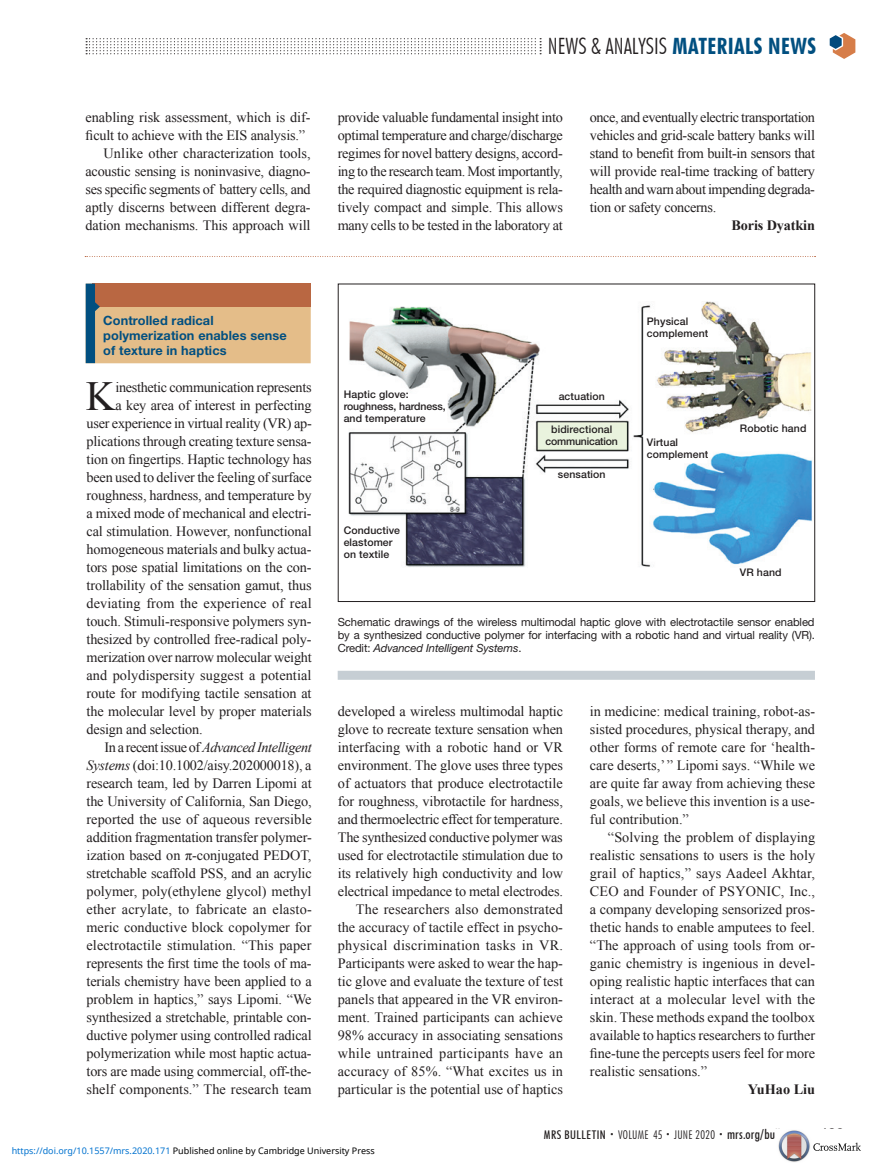
<style>
.page{position:relative;width:878px;height:1175px;background:#fff}
.page>*{position:absolute;margin:0;border:0;box-sizing:border-box;transform-origin:0 0}
.t1{font:41.4px "Times New Roman";color:#231f20}
.t2{font:300 condensed 22.5px "Futura BT";color:#231f20}
.t3{font:15px "Helvetica Neue LT Std";color:#231f20}
.t4{font:14.25px/18px "Times New Roman";letter-spacing:-.01em;color:#231f20;text-align:justify}
.t5{font:14.25px "Times New Roman";letter-spacing:.01em;color:#231f20}
.t6{font:italic 14.25px "Times New Roman";letter-spacing:-.03em;color:#231f20}
.t7{font:14.25px "Times New Roman";letter-spacing:.015em;color:#231f20}
.t8{font:700 14.25px "Times New Roman";letter-spacing:-.01em;color:#231f20}
.t9{font:700 12.75px/15px "Helvetica Neue LT Std";letter-spacing:.01em;color:#014f80}
.t10{font:300 condensed 12px "Futura BT";letter-spacing:.025em;color:#231f20}
.t11{font:11.25px/12.8px "Helvetica Neue LT Std";letter-spacing:-.01em;color:#231f20;text-align:justify}
.t12{font:500 10.5px/12px "Helvetica Neue LT Std";letter-spacing:.01em;color:#231f20}
.t13{font:500 10.5px/12px "Helvetica Neue LT Std";letter-spacing:-.015em;color:#231f20;text-align:center}
.t14{font:9px "Noto Sans";color:#000}
.s1{font-weight:700;color:#014f80}
.s2{font-style:normal}
.s3{font-style:italic}
.s4{font-weight:500}
.s5{font-size:7.5px}
.s6{font-weight:500;font-size:13.5px}
.s7{color:#0172cf}
</style>
<div class="page">
<svg style="left:86px;top:38px;width:455px;height:16px"></svg>
<svg style="left:829px;top:33px;width:26px;height:26px"></svg>
<div style="left:85px;top:284px;width:226px;height:79px;background:#e4bd89"></div>
<div style="left:92px;top:284px;width:219px;height:23px;background:#b96742"></div>
<svg style="left:86px;top:284px;width:14px;height:79px"></svg>
<div style="left:338px;top:670px;width:476px;height:10px;background:#c6ced4"></div>
<img style="left:348px;top:302px;width:465px;height:265px">
<div style="left:338px;top:284px;width:477px;height:318px;border:1px solid #231f20"></div>
<svg style="left:85px;top:256px;width:730px;height:1px"></svg>
<img style="left:778px;top:1130px;width:83px;height:32px">
<p class="t4" style="left:86px;top:108px;width:226px">enabling risk assessment, which is dif-</p>
<p class="t4" style="left:86px;top:126px;width:221px">ficult to achieve with the EIS analysis.”</p>
<p class="t4" style="left:103px;top:144px;width:208px">Unlike other characterization tools,</p>
<p class="t4" style="left:86px;top:162px;width:227px">acoustic sensing is noninvasive, diagno-</p>
<p class="t4" style="left:86px;top:180px;width:227px">ses specific segments of battery cells, and</p>
<p class="t4" style="left:86px;top:198px;width:227px">aptly discerns between different degra-</p>
<p class="t4" style="left:86px;top:215px;width:226px">dation mechanisms. This approach will</p>
<h2 class="t2" style="left:548px;top:32px;width:269px">NEWS &amp; ANALYSIS <span class="s1">MATERIALS NEWS</span></h2>
<p class="t4" style="left:337px;top:107px;width:227px">provide valuable fundamental insight into optimal temperature and charge/discharge regimes for novel battery designs, accord&shy;ing to the research team. Most importantly, the required diagnostic equipment is rela&shy;tively compact and simple. This allows many cells to be tested in the laboratory at</p>
<p class="t4" style="left:590px;top:108px;width:227px">once, and eventually electric transportation vehicles and grid-scale battery banks will stand to benefit from built-in sensors that will provide real-time tracking of battery health and warn about impending degrada&shy;tion or safety concerns.</p>
<p class="t8" style="left:731px;top:215px;width:85px">Boris Dyatkin</p>
<p class="t9" style="left:103px;top:312px;width:185px">Controlled radical polymerization enables sense of texture in haptics</p>
<h1 class="t1" style="left:86px;top:368px;width:31px">K</h1>
<p class="t4" style="left:115px;top:378px;width:198px">inesthetic communication represents</p>
<p class="t4" style="left:115px;top:396px;width:198px">a key area of interest in perfecting</p>
<p class="t4" style="left:86px;top:414px;width:227px">user experience in virtual reality (VR) ap-</p>
<p class="t4" style="left:86px;top:432px;width:226px">plications through creating texture sensa-</p>
<p class="t4" style="left:86px;top:450px;width:227px">tion on fingertips. Haptic technology has</p>
<p class="t4" style="left:86px;top:468px;width:227px">been used to deliver the feeling of surface</p>
<p class="t4" style="left:86px;top:485px;width:227px">roughness, hardness, and temperature by</p>
<p class="t4" style="left:86px;top:503px;width:227px">a mixed mode of mechanical and electri-</p>
<p class="t4" style="left:86px;top:521px;width:227px">cal stimulation. However, nonfunctional</p>
<p class="t4" style="left:86px;top:539px;width:226px">homogeneous materials and bulky actua-</p>
<p class="t4" style="left:86px;top:557px;width:227px">tors pose spatial limitations on the con-</p>
<p class="t4" style="left:86px;top:575px;width:227px">trollability of the sensation gamut, thus</p>
<p class="t5" style="left:86px;top:593px;width:227px">deviating from the experience of real</p>
<p class="t4" style="left:86px;top:611px;width:227px">touch. Stimuli-responsive polymers syn-</p>
<p class="t4" style="left:86px;top:629px;width:227px">thesized by controlled free-radical poly-</p>
<p class="t4" style="left:86px;top:647px;width:227px">merization over narrow molecular weight</p>
<p class="t4" style="left:86px;top:665px;width:226px">and polydispersity suggest a potential</p>
<p class="t4" style="left:86px;top:683px;width:226px">route for modifying tactile sensation at</p>
<p class="t4" style="left:86px;top:701px;width:227px">the molecular level by proper materials</p>
<p class="t4" style="left:86px;top:719px;width:118px">design and selection.</p>
<p class="t6" style="left:104px;top:737px;width:209px"><span class="s2">In a recent issue of</span> Advanced Intelligent</p>
<p class="t4" style="left:86px;top:755px;width:226px"><span class="s3">Systems</span> (doi:10.1002/aisy.202000018), a</p>
<p class="t4" style="left:86px;top:773px;width:227px">research team, led by Darren Lipomi at</p>
<p class="t4" style="left:86px;top:791px;width:227px">the University of California, San Diego,</p>
<p class="t4" style="left:86px;top:809px;width:227px">reported the use of aqueous reversible</p>
<p class="t4" style="left:86px;top:827px;width:227px">addition fragmentation transfer polymer-</p>
<p class="t4" style="left:86px;top:845px;width:226px">ization based on π-conjugated PEDOT,</p>
<p class="t4" style="left:86px;top:863px;width:227px">stretchable scaffold PSS, and an acrylic</p>
<p class="t4" style="left:86px;top:881px;width:226px">polymer, poly(ethylene glycol) methyl</p>
<p class="t7" style="left:86px;top:899px;width:227px">ether acrylate, to fabricate an elasto-</p>
<p class="t4" style="left:86px;top:917px;width:226px">meric conductive block copolymer for</p>
<p class="t5" style="left:86px;top:935px;width:226px">electrotactile stimulation. “This paper</p>
<p class="t4" style="left:86px;top:953px;width:227px">represents the first time the tools of ma-</p>
<p class="t4" style="left:86px;top:971px;width:227px">terials chemistry have been applied to a</p>
<p class="t4" style="left:86px;top:989px;width:227px">problem in haptics,” says Lipomi. “We</p>
<p class="t4" style="left:86px;top:1007px;width:227px">synthesized a stretchable, printable con-</p>
<p class="t4" style="left:86px;top:1025px;width:227px">ductive polymer using controlled radical</p>
<p class="t4" style="left:86px;top:1043px;width:227px">polymerization while most haptic actua-</p>
<p class="t4" style="left:86px;top:1061px;width:227px">tors are made using commercial, off-the-</p>
<p class="t4" style="left:86px;top:1079px;width:227px">shelf components.” The research team</p>
<p class="t12" style="left:344px;top:388px;width:104px">Haptic glove: roughness, hardness, and temperature</p>
<p class="t12" style="left:344px;top:524px;width:58px">Conductive elastomer on textile</p>
<p class="t12" style="left:558px;top:390px;width:48px">actuation</p>
<p class="t13" style="left:545px;top:423px;width:74px">bidirectional communication</p>
<p class="t12" style="left:558px;top:468px;width:49px">sensation</p>
<p class="t12" style="left:646px;top:315px;width:63px">Physical complement</p>
<p class="t12" style="left:646px;top:436px;width:63px">Virtual complement</p>
<p class="t12" style="left:739px;top:422px;width:68px">Robotic hand</p>
<p class="t12" style="left:739px;top:566px;width:43px">VR hand</p>
<p class="t11" style="left:338px;top:615px;width:479px">Schematic drawings of the wireless multimodal haptic glove with electrotactile sensor enabled by a synthesized conductive polymer for interfacing with a robotic hand and virtual reality (VR).<br>Credit: <span class="s3">Advanced Intelligent Systems</span>.</p>
<p class="t4" style="left:338px;top:701px;width:227px;text-align:right">developed a wireless multimodal haptic glove to recreate texture sensation when interfacing with a robotic hand or VR environment. The glove uses three types of actuators that produce electrotactile for roughness, vibrotactile for hardness, and thermoelectric effect for temperature.<br>The synthesized conductive polymer was used for electrotactile stimulation due to its relatively high conductivity and low electrical impedance to metal electrodes.<br>The researchers also demonstrated the accuracy of tactile effect in psycho&shy;physical discrimination tasks in VR.<br>Participants were asked to wear the hap&shy;tic glove and evaluate the texture of test panels that appeared in the VR environ&shy;ment. Trained participants can achieve 98% accuracy in associating sensations while untrained participants have an accuracy of 85%. “What excites us in particular is the potential use of haptics</p>
<p class="t4" style="left:590px;top:701px;width:227px">in medicine: medical training, robot-as&shy;sisted procedures, physical therapy, and other forms of remote care for ‘health&shy;care deserts,’ ” Lipomi says. “While we are quite far away from achieving these goals, we believe this invention is a use&shy;ful contribution.”</p>
<p class="t4" style="left:590px;top:827px;width:227px;text-indent:18px">“Solving the problem of displaying realistic sensations to users is the holy grail of haptics,” says Aadeel Akhtar, CEO and Founder of PSYONIC, Inc., a company developing sensorized pros&shy;thetic hands to enable amputees to feel. “The approach of using tools from or&shy;ganic chemistry is ingenious in devel&shy;oping realistic haptic interfaces that can interact at a molecular level with the skin. These methods expand the toolbox available to haptics researchers to further fine-tune the percepts users feel for more realistic sensations.”</p>
<p class="t8" style="left:747px;top:1079px;width:69px">YuHao Liu</p>
<p class="t10" style="left:544px;top:1127px;width:254px"><span class="s4">MRS BULLETIN</span> <span class="s5">•</span> VOLUME 45 <span class="s5">•</span> JUNE 2020 <span class="s5">•</span> <span class="s6">mrs.org/bulletin</span></p>
<p class="t3" style="left:819px;top:1124px;width:27px">409</p>
<p class="t14" style="left:12px;top:1143px;width:364px"><span class="s7">https://doi.org/10.1557/mrs.2020.171</span> Published online by Cambridge University Press</p>
</div>
